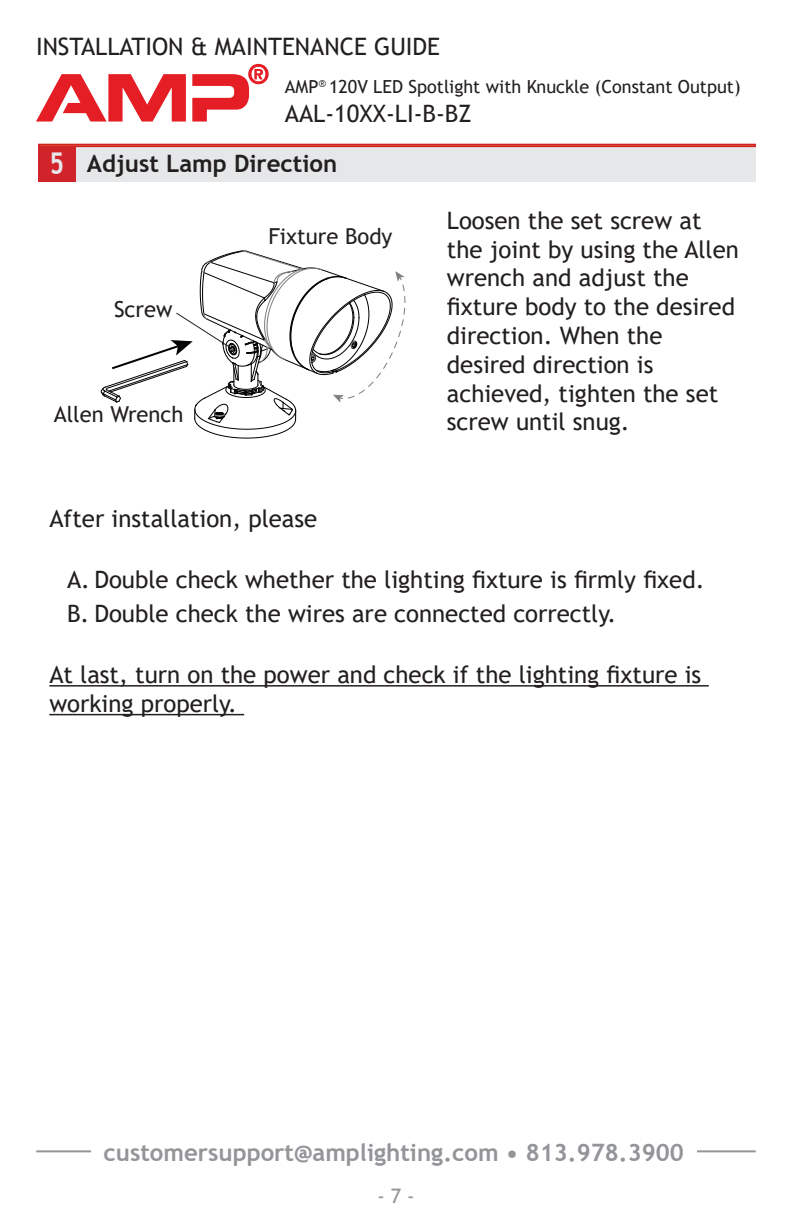
<style>
.page{position:relative;width:792px;height:1224px;background:#fff}
.page>*{position:absolute;margin:0;border:0;box-sizing:border-box;transform-origin:0 0}
.spec_numbers{font:700 30px "Trebuchet MS";color:#e6e7e9;scale:.84 1}
.t1{font:24px/28.8px "Trebuchet MS";color:#231f20}
.spec_bullets{font:700 24px "Trebuchet MS";color:#939598}
.t2{font:700 24px "Trebuchet MS";color:#231f20}
.t3{font:22px "Trebuchet MS";color:#231f20}
.spec_bullets-2{font:20px "Trebuchet MS";color:#939598}
.t4{font:18px "Trebuchet MS";color:#231f20}
</style>
<div class="page">
<hr style="left:36px;top:1150px;width:720px;height:2px;background:#939598">
<div style="left:91px;top:1143px;width:606px;height:18px;background:#fff"></div>
<svg style="left:192px;top:64px;width:77px;height:58px"></svg>
<svg style="left:36px;top:74px;width:150px;height:48px"></svg>
<svg style="left:100px;top:250px;width:306px;height:189px"></svg>
<hr style="left:49px;top:685px;width:660px;height:2px;background:#231f20">
<hr style="left:49px;top:714px;width:195px;height:1px;background:#231f20">
<div style="left:45px;top:145px;width:711px;height:37px;background:#e6e7e9"></div>
<div style="left:38px;top:145px;width:37px;height:37px;background:#d1232a"></div>
<div style="left:38px;top:144px;width:718px;height:3px;border:2px solid #d1232a"></div>
<p class="t1" style="left:36px;top:32px;width:406px">INSTALLATION &amp; MAINTENANCE GUIDE</p>
<p class="t4" style="left:285px;top:76px;width:457px">AMP<sup>®</sup> 120V LED Spotlight with Knuckle (Constant Output)</p>
<p class="t1" style="left:285px;top:99px;width:188px">AAL-10XX-LI-B-BZ</p>
<p class="spec_numbers" style="left:50px;top:145px;width:19px">5</p>
<p class="t2" style="left:87px;top:148px;width:252px">Adjust Lamp Direction</p>
<p class="t3" style="left:114px;top:295px;width:60px">Screw</p>
<p class="t3" style="left:54px;top:401px;width:131px">Allen Wrench</p>
<p class="t3" style="left:268px;top:222px;width:126px">Fixture Body</p>
<p class="t1" style="left:447px;top:206px;width:293px">Loosen the set screw at the joint by using the Allen wrench and adjust the fixture body to the desired direction. When the</p>
<p class="t1" style="left:447px;top:350px;width:273px">desired direction is achieved, tighten the set screw until snug.</p>
<p class="t1" style="left:49px;top:504px;width:270px">After installation, please</p>
<p class="t1" style="left:67px;top:565px;width:639px">A. Double check whether the lighting fixture is firmly fixed.</p>
<p class="t1" style="left:67px;top:599px;width:551px">B. Double check the wires are connected correctly.</p>
<p class="t1" style="left:49px;top:660px;width:653px">At last, turn on the power and check if the lighting fixture is working properly.</p>
<p class="spec_bullets" style="left:104px;top:1138px;width:582px">customersupport@amplighting.com • 813.978.3900</p>
<p class="spec_bullets-2" style="left:377px;top:1183px;width:39px">- 7 -</p>
</div>
